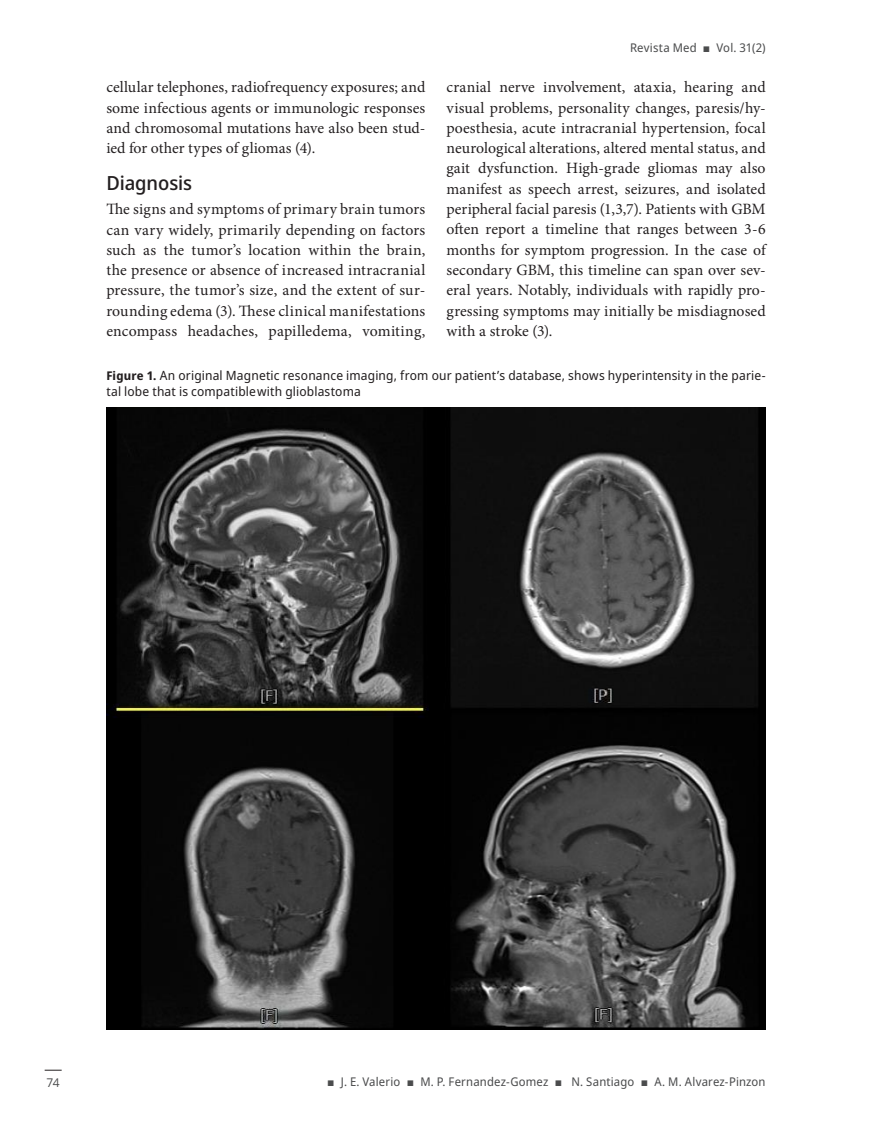
<style>
.page{position:relative;width:872px;height:1127px;background:#fff}
.page>*{position:absolute;margin:0;border:0;box-sizing:border-box;transform-origin:0 0}
._02_T2{font:500 19.5px "Noto Sans Display";letter-spacing:-.005em;color:#231f20}
._01b_PrimerPárrafo{font:15.75px/20.2px "Minion Pro";letter-spacing:.01em;color:#231f20;text-align:justify}
._01_TextoCorrido{font:15.75px/20.2px "Minion Pro";color:#231f20;text-align:justify}
._06_TítuloFigura{font:12.75px/16.5px "Noto Sans Display";letter-spacing:.015em;color:#231f20}
.t1{font:12px "Noto Sans Display";letter-spacing:.015em;color:#4b4c4d}
.t2{font:12px "Open Sans";color:#4b4c4d}
.s1{font-weight:700;font-size:12px}
</style>
<div class="page">
<svg style="left:45px;top:1070px;width:17px;height:1px"></svg>
<img style="left:106px;top:408px;width:659px;height:621px">
<p class="t1" style="left:630px;top:39px;width:137px">Revista Med ■ Vol. 31(2)</p>
<p class="_01b_PrimerPárrafo" style="left:446px;top:77px;width:320px">cranial nerve involvement, ataxia, hearing and visual problems, personality changes, paresis/hy&shy;poesthesia, acute intracranial hypertension, focal neurological alterations, altered mental status, and gait dysfunction. High-grade gliomas may also manifest as speech arrest, seizures, and isolated peripheral facial paresis (1,3,7). Patients with GBM often report a timeline that ranges between 3-6 months for symptom progression. In the case of secondary GBM, this timeline can span over sev&shy;eral years. Notably, individuals with rapidly pro&shy;gressing symptoms may initially be misdiagnosed with a stroke (3).</p>
<p class="_06_TítuloFigura" style="left:106px;top:367px;width:661px"><span class="s1">Figure 1.</span> An original Magnetic resonance imaging, from our patient’s database, shows hyperintensity in the parie&shy;tal lobe that is compatible with glioblastoma</p>
<p class="_01_TextoCorrido" style="left:106px;top:77px;width:320px">cellular telephones, radiofrequency exposures; and some infectious agents or immunologic responses and chromosomal mutations have also been stud&shy;ied for other types of gliomas (4).</p>
<p class="_02_T2" style="left:106px;top:169px;width:87px">Diagnosis</p>
<p class="_01b_PrimerPárrafo" style="left:106px;top:199px;width:320px">The signs and symptoms of primary brain tumors can vary widely, primarily depending on factors such as the tumor’s location within the brain, the presence or absence of increased intracranial pressure, the tumor’s size, and the extent of sur&shy;rounding edema (3). These clinical manifestations encompass headaches, papilledema, vomiting,</p>
<p class="t2" style="left:47px;top:1074px;width:15px">74</p>
<p class="t1" style="left:327px;top:1073px;width:440px">■ J. E. Valerio ■ M. P. Fernandez-Gomez ■ N. Santiago ■ A. M. Alvarez-Pinzon</p>
</div>
